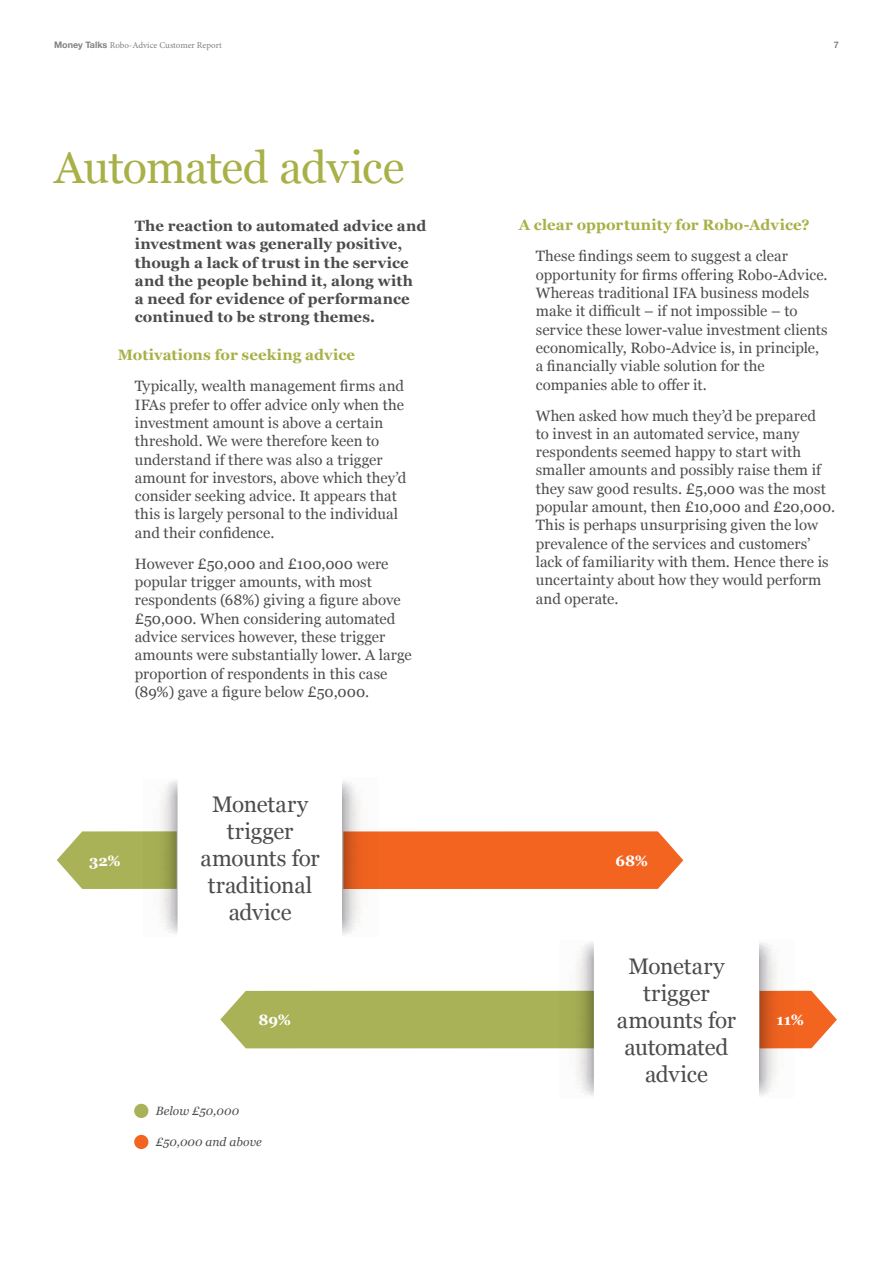
<style>
.page{position:relative;width:893px;height:1263px;background:#fff}
.page>*{position:absolute;margin:0;border:0;box-sizing:border-box;transform-origin:0 0}
.t1{font:45px "Georgia";letter-spacing:-.02em;color:#a8b047}
.t2{font:22.5px/27px "Georgia";letter-spacing:-.01em;color:#4b4c4d;text-align:center}
.t3{font:15px/18.3px "Georgia";letter-spacing:.005em;color:#4b4c4d}
.t4{font:700 15px/18.3px "Georgia";letter-spacing:.005em;color:#4b4c4d}
.t5{font:700 15px "Georgia";letter-spacing:.005em;color:#a8b047}
.t6{font:700 15px "Georgia";color:#fff}
.t7{font:italic 12px "Georgia";letter-spacing:.01em;color:#4b4c4d}
.t8{font:9px "Minion Pro";color:#808285}
.t9{font:700 9px "Helvetica Neue";color:#808285}
.s1{font-family:"Helvetica Neue";font-weight:700}
</style>
<div class="page">
<div style="left:377px;top:831px;width:306px;height:58px;background:#f36421"></div>
<svg style="left:57px;top:831px;width:86px;height:58px;background:#b6bd6f"></svg>
<img style="left:343px;top:781px;width:34px;height:154px">
<img style="left:143px;top:780px;width:35px;height:154px">
<div style="left:220px;top:991px;width:339px;height:57px;background:#a9b256"></div>
<svg style="left:793px;top:991px;width:44px;height:57px"></svg>
<img style="left:759px;top:942px;width:34px;height:154px">
<img style="left:559px;top:942px;width:35px;height:154px">
<div style="left:134px;top:1104px;width:14px;height:14px;background:#a9b257;border-radius:50%"></div>
<div style="left:134px;top:1135px;width:14px;height:14px;background:#f36421;border-radius:50%"></div>
<p class="t8" style="left:54px;top:39px;width:169px"><span class="s1">Money Talks</span> Robo-Advice Customer Report</p>
<p class="t9" style="left:834px;top:38px;width:7px">7</p>
<h1 class="t1" style="left:54px;top:134px;width:352px">Automated advice</h1>
<p class="t4" style="left:135px;top:216px;width:293px">The reaction to automated advice and investment was generally positive, though a lack of trust in the service and the people behind it, along with<br>a need for evidence of performance continued to be strong themes.</p>
<p class="t5" style="left:118px;top:344px;width:239px">Motivations for seeking advice</p>
<p class="t3" style="left:135px;top:376px;width:273px">Typically, wealth management firms and IFAs prefer to offer advice only when the investment amount is above a certain threshold. We were therefore keen to understand if there was also a trigger amount for investors, above which they’d consider seeking advice. It appears that this is largely personal to the individual and their confidence.</p>
<p class="t3" style="left:135px;top:554px;width:278px">However £50,000 and £100,000 were popular trigger amounts, with most respondents (68%) giving a figure above £50,000. When considering automated advice services however, these trigger amounts were substantially lower. A large proportion of respondents in this case (89%) gave a figure below £50,000.</p>
<p class="t5" style="left:519px;top:214px;width:292px">A clear opportunity for Robo-Advice?</p>
<p class="t3" style="left:536px;top:246px;width:293px">These findings seem to suggest a clear opportunity for firms offering Robo-Advice.<br>Whereas traditional IFA business models make it difficult – if not impossible – to service these lower-value investment clients economically, Robo-Advice is, in principle, a financially viable solution for the companies able to offer it.</p>
<p class="t3" style="left:536px;top:406px;width:301px">When asked how much they’d be prepared<br>to invest in an automated service, many respondents seemed happy to start with smaller amounts and possibly raise them if they saw good results. £5,000 was the most popular amount, then £10,000 and £20,000.<br>This is perhaps unsurprising given the low prevalence of the services and customers’ lack of familiarity with them. Hence there is uncertainty about how they would perform and operate.</p>
<h2 class="t2" style="left:200px;top:790px;width:121px">Monetary trigger amounts for traditional advice</h2>
<p class="t6" style="left:89px;top:850px;width:33px">32%</p>
<p class="t6" style="left:615px;top:850px;width:34px">68%</p>
<h2 class="t2" style="left:617px;top:952px;width:121px">Monetary trigger amounts for automated advice</h2>
<p class="t6" style="left:259px;top:1008px;width:34px">89%</p>
<p class="t6" style="left:776px;top:1008px;width:29px">11%</p>
<p class="t7" style="left:156px;top:1102px;width:85px">Below £50,000</p>
<p class="t7" style="left:156px;top:1133px;width:108px">£50,000 and above</p>
</div>
